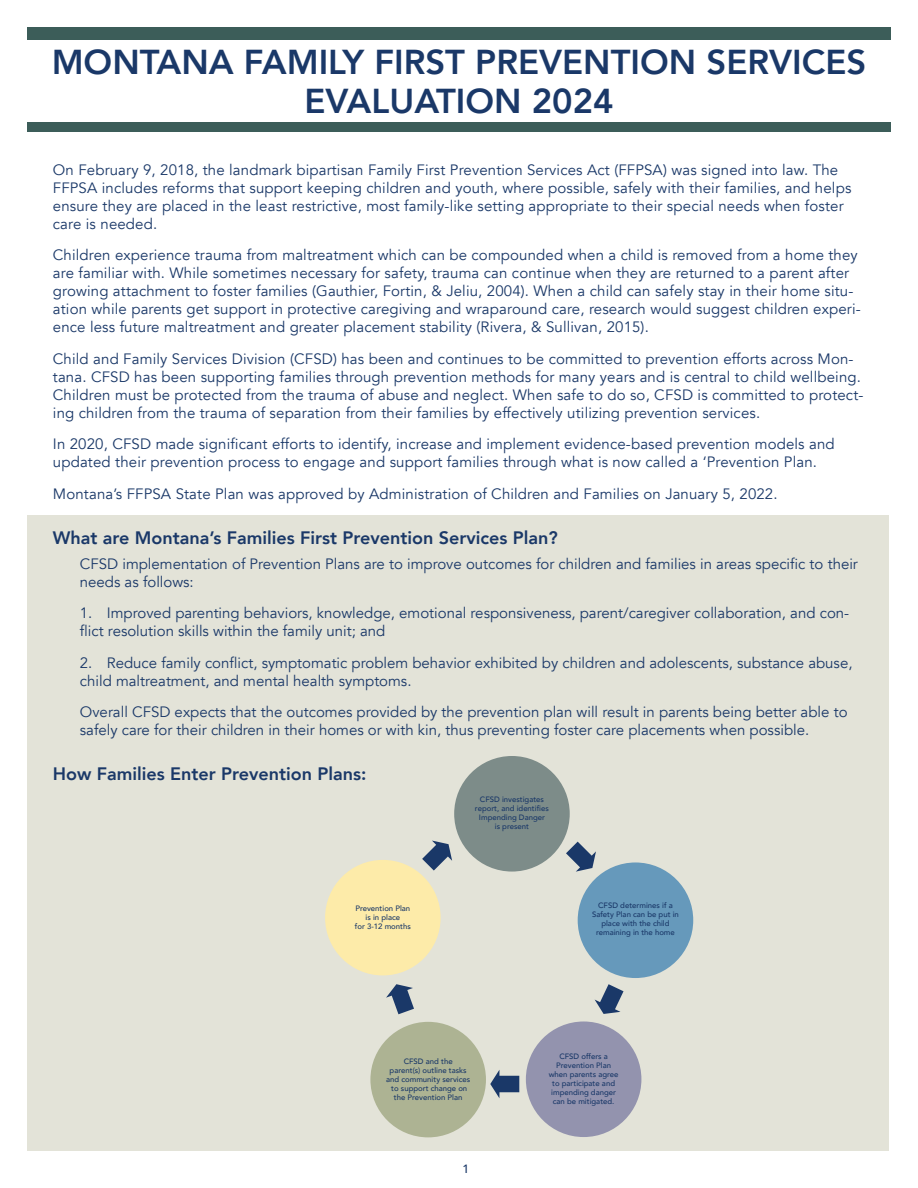
<style>
.page{position:relative;width:918px;height:1188px;background:#fff}
.page>*{position:absolute;margin:0;border:0;box-sizing:border-box;transform-origin:0 0}
.t1{font:800 34.5px/39px "Avenir";color:#1a3868;text-align:center}
.t2{font:800 18px "Avenir";color:#1a3868}
.General_Text{font:15px/18px "Avenir";letter-spacing:.01em;color:#1a3868}
.Indented_Text{font:15px/18px "Avenir";color:#1a3868}
.t3{font:500 12px "Avenir";color:#1a3868}
.t4{font:500 7.8px/9px "Avenir";color:#1a3868;text-align:center}
</style>
<div class="page">
<div style="left:27px;top:515px;width:862px;height:635px;background:#e3e3d8"></div>
<div style="left:27px;top:27px;width:864px;height:105px;background:#3c5d59"></div>
<div style="left:0;top:40px;width:918px;height:82px;background:#fff"></div>
<div style="left:454px;top:756px;width:116px;height:116px;background:#7d8c89;border-radius:50%"></div>
<div style="left:578px;top:862px;width:115px;height:116px;background:#69b;border-radius:50%"></div>
<div style="left:526px;top:1022px;width:115px;height:115px;background:#9393ae;border-radius:50%"></div>
<div style="left:325px;top:860px;width:116px;height:115px;background:#fdeba9;border-radius:50%"></div>
<div style="left:370px;top:1022px;width:116px;height:115px;background:#adb393;border-radius:50%"></div>
<svg style="left:422px;top:841px;width:30px;height:30px"></svg>
<svg style="left:566px;top:842px;width:30px;height:30px"></svg>
<svg style="left:595px;top:984px;width:29px;height:30px"></svg>
<svg style="left:490px;top:1070px;width:29px;height:28px"></svg>
<svg style="left:386px;top:984px;width:28px;height:30px"></svg>
<h1 class="t1" style="left:52px;top:43px;width:816px">MONTANA FAMILY FIRST PREVENTION SERVICES<br>EVALUATION 2024</h1>
<p class="General_Text" style="left:53px;top:161px;width:800px">On February 9, 2018, the landmark bipartisan Family First Prevention Services Act (FFPSA) was signed into law. The FFPSA includes reforms that support keeping children and youth, where possible, safely with their families, and helps ensure they are placed in the least restrictive, most family-like setting appropriate to their special needs when foster care is needed.</p>
<p class="General_Text" style="left:53px;top:246px;width:809px">Children experience trauma from maltreatment which can be compounded when a child is removed from a home they are familiar with. While sometimes necessary for safety, trauma can continue when they are returned to a parent after growing attachment to foster families (Gauthier, Fortin, &amp; Jeliu, 2004). When a child can safely stay in their home situ&shy;ation while parents get support in protective caregiving and wraparound care, research would suggest children experi&shy;ence less future maltreatment and greater placement stability (Rivera, &amp; Sullivan, 2015).</p>
<p class="General_Text" style="left:53px;top:350px;width:812px">Child and Family Services Division (CFSD) has been and continues to be committed to prevention efforts across Mon&shy;tana. CFSD has been supporting families through prevention methods for many years and is central to child wellbeing.<br>Children must be protected from the trauma of abuse and neglect. When safe to do so, CFSD is committed to protect&shy;ing children from the trauma of separation from their families by effectively utilizing prevention services.</p>
<p class="General_Text" style="left:53px;top:435px;width:783px">In 2020, CFSD made significant efforts to identify, increase and implement evidence-based prevention models and updated their prevention process to engage and support families through what is now called a ‘Prevention Plan.</p>
<p class="General_Text" style="left:53px;top:485px;width:726px">Montana’s FFPSA State Plan was approved by Administration of Children and Families on January 5, 2022.</p>
<h2 class="t2" style="left:53px;top:524px;width:507px">What are Montana’s Families First Prevention Services Plan?</h2>
<p class="Indented_Text" style="left:80px;top:555px;width:780px">CFSD implementation of Prevention Plans are to improve outcomes for children and families in areas specific to their needs as follows:</p>
<p class="Indented_Text" style="left:80px;top:604px;width:771px">1. Improved parenting behaviors, knowledge, emotional responsiveness, parent/caregiver collaboration, and con&shy;flict resolution skills within the family unit; and</p>
<p class="Indented_Text" style="left:80px;top:654px;width:774px">2. Reduce family conflict, symptomatic problem behavior exhibited by children and adolescents, substance abuse, child maltreatment, and mental health symptoms.</p>
<p class="Indented_Text" style="left:80px;top:703px;width:769px">Overall CFSD expects that the outcomes provided by the prevention plan will result in parents being better able to safely care for their children in their homes or with kin, thus preventing foster care placements when possible.</p>
<h2 class="t2" style="left:53px;top:760px;width:315px">How Families Enter Prevention Plans:</h2>
<p class="t4" style="left:475px;top:794px;width:75px">CFSD investigates report, and identifies<br>Impending Danger<br>is present</p>
<p class="t4" style="left:355px;top:903px;width:57px">Prevention Plan is in place<br>for 3-12 months</p>
<p class="t4" style="left:386px;top:1056px;width:86px">CFSD and the<br>parent(s) outline tasks and community services to support change on the Prevention Plan</p>
<p class="t3" style="left:462px;top:1158px;width:8px">1</p>
<p class="t4" style="left:592px;top:900px;width:88px">CFSD determines if a<br>Safety Plan can be put in place with the child remaining in the home</p>
<p class="t4" style="left:549px;top:1051px;width:71px">CFSD offers a<br>Prevention Plan when parents agree to participate and impending danger can be mitigated.</p>
</div>
